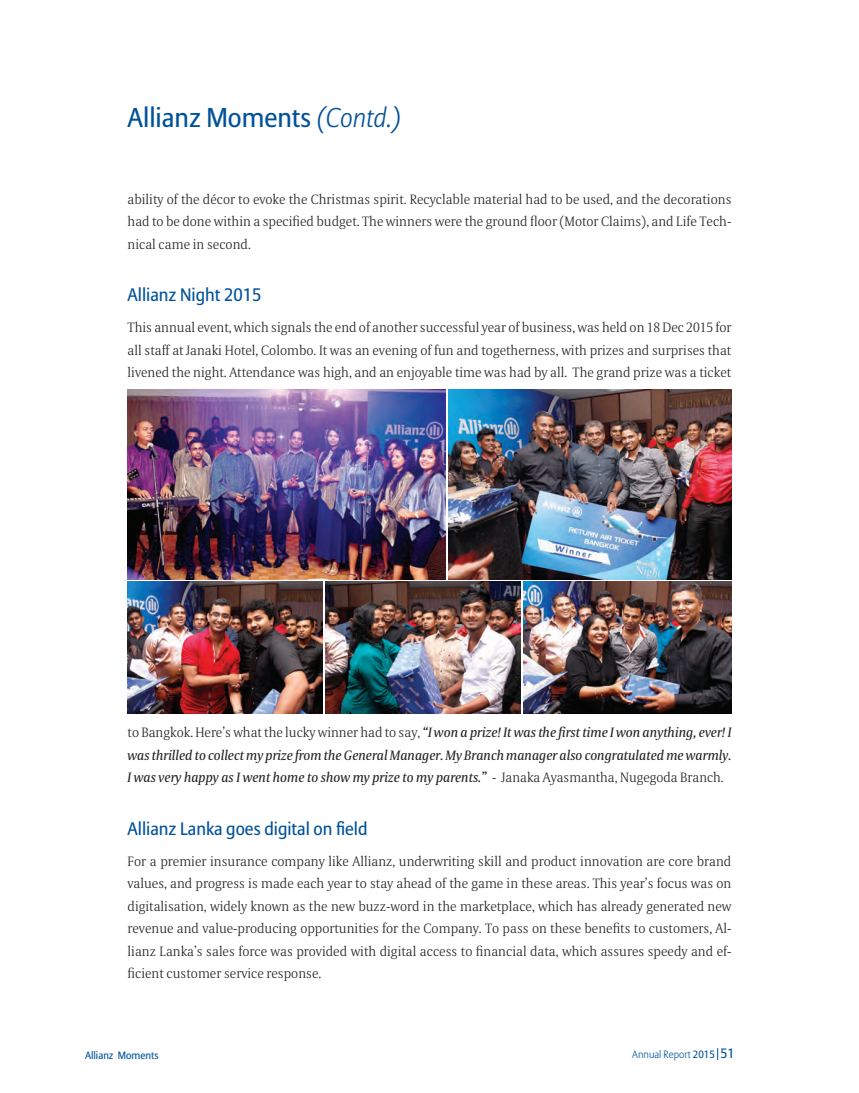
<style>
.page{position:relative;width:859px;height:1093px;background:#fff}
.page>*{position:absolute;margin:0;border:0;box-sizing:border-box;transform-origin:0 0}
.t1{font:27px "Allianz Sans";color:#01529a}
.t2{font:18px "Allianz Sans";color:#01529a}
.t3{font:300 13.5px/22.5px "Allianz Serif";color:#231f20;text-align:justify}
.t4{font:italic 13.5px/22.5px "Allianz Serif";color:#231f20;text-align:justify}
.t5{font:300 10.5px "Allianz Sans";color:#01529a}
.t6{font:10.5px "Allianz Sans";color:#01529a}
.s1{font-weight:300;font-style:italic}
.s2{font-weight:300;font-style:normal}
.s3{font-weight:400}
.s4{font-weight:400;font-size:13.5px}
</style>
<div class="page">
<svg style="left:717px;top:1048px;width:1px;height:12px"></svg>
<img style="left:448px;top:389px;width:283px;height:191px">
<img style="left:128px;top:389px;width:317px;height:190px">
<img style="left:325px;top:582px;width:196px;height:132px">
<img style="left:128px;top:582px;width:195px;height:132px">
<img style="left:523px;top:582px;width:208px;height:131px">
<h1 class="t1" style="left:128px;top:101px;width:275px">Allianz Moments <span class="s1">(Contd.)</span></h1>
<p class="t3" style="left:128px;top:189px;width:605px">ability of the décor to evoke the Christmas spirit. Recyclable material had to be used, and the decorations had to be done within a specified budget. The winners were the ground floor (Motor Claims), and Life Tech&shy;nical came in second.</p>
<h2 class="t2" style="left:128px;top:284px;width:135px">Allianz Night 2015</h2>
<p class="t3" style="left:128px;top:317px;width:605px">This annual event, which signals the end of another successful year of business, was held on 18 Dec 2015 for all staff at Janaki Hotel, Colombo. It was an evening of fun and togetherness, with prizes and surprises that livened the night. Attendance was high, and an enjoyable time was had by all. The grand prize was a ticket</p>
<p class="t4" style="left:128px;top:722px;width:605px"><span class="s2">to Bangkok. Here’s what the lucky winner had to say,</span> “I won a prize! It was the first time I won anything, ever! I was thrilled to collect my prize from the General Manager. My Branch manager also congratulated me warmly.<br>I was very happy as I went home to show my prize to my parents.” <span class="s2">- Janaka Ayasmantha, Nugegoda Branch.</span></p>
<h2 class="t2" style="left:128px;top:817px;width:241px">Allianz Lanka goes digital on field</h2>
<p class="t3" style="left:128px;top:850px;width:605px">For a premier insurance company like Allianz, underwriting skill and product innovation are core brand values, and progress is made each year to stay ahead of the game in these areas. This year’s focus was on digitalisation, widely known as the new buzz-word in the marketplace, which has already generated new revenue and value-producing opportunities for the Company. To pass on these benefits to customers, Al&shy;lianz Lanka’s sales force was provided with digital access to financial data, which assures speedy and ef&shy;ficient customer service response.</p>
<p class="t6" style="left:85px;top:1049px;width:75px">Allianz Moments</p>
<p class="t5" style="left:632px;top:1048px;width:104px">Annual Report <span class="s3">2015</span> <span class="s4">51</span></p>
</div>
